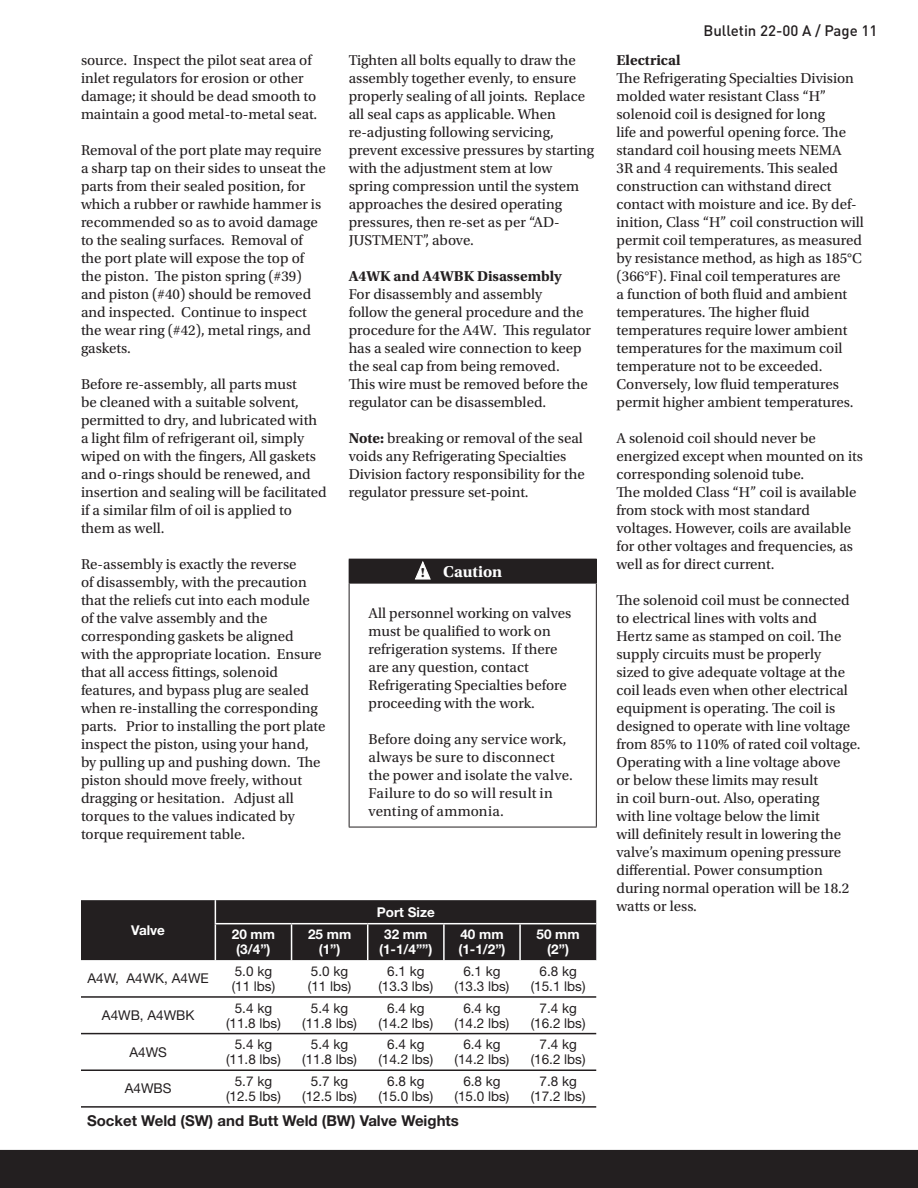
<style>
.page{position:relative;width:918px;height:1188px;background:#fff}
.page>*{position:absolute;margin:0;border:0;box-sizing:border-box;transform-origin:0 0}
.t1{font:700 16.5px "Utopia Std";color:#fff}
.t2{font:15px/18px "Utopia Std";color:#231f20}
.t3{font:700 15px "Helvetica Neue LT Std";color:#231f20}
.t4{font:700 15px "Utopia Std";color:#231f20}
.t5{font:500 15px "DINOT";color:#231f20}
.t6{font:13.5px/15px "Helvetica Neue LT Std";color:#231f20;text-align:center}
.t7{font:700 13.5px/15px "Helvetica Neue LT Std";color:#fff;text-align:center}
.t8{font:700 13.5px "Utopia Std";color:#231f20}
.s1{font-weight:700}
</style>
<div class="page">
<div style="left:0;top:1150px;width:918px;height:38px;background:#231f20"></div>
<svg style="left:81px;top:960px;width:515px;height:75px"></svg>
<hr style="left:81px;top:996px;width:515px;height:2px;background:#231f20">
<hr style="left:81px;top:1033px;width:515px;height:1px;background:#231f20">
<hr style="left:81px;top:1069px;width:515px;height:2px;background:#231f20">
<div style="left:81px;top:900px;width:515px;height:60px;background:#231f20"></div>
<hr style="left:215px;top:923px;width:77px;height:1px;background:#fff">
<hr style="left:215px;top:924px;width:1px;height:36px;background:#fff">
<hr style="left:292px;top:923px;width:76px;height:1px;background:#fff">
<hr style="left:291px;top:924px;width:1px;height:36px;background:#fff">
<hr style="left:368px;top:923px;width:76px;height:1px;background:#fff">
<hr style="left:367px;top:924px;width:1px;height:36px;background:#fff">
<hr style="left:444px;top:923px;width:76px;height:1px;background:#fff">
<hr style="left:443px;top:924px;width:2px;height:36px;background:#fff">
<hr style="left:520px;top:923px;width:76px;height:1px;background:#fff">
<hr style="left:519px;top:924px;width:2px;height:36px;background:#fff">
<hr style="left:81px;top:1106px;width:515px;height:2px;background:#231f20">
<div style="left:349px;top:559px;width:247px;height:24px;background:#231f20"></div>
<hr style="left:349px;top:559px;width:248px;height:1px;background:#231f20">
<svg style="left:596px;top:560px;width:1px;height:23px"></svg>
<hr style="left:349px;top:583px;width:248px;height:1px;background:#231f20">
<hr style="left:349px;top:584px;width:1px;height:243px;background:#231f20">
<hr style="left:596px;top:584px;width:1px;height:243px;background:#231f20">
<hr style="left:349px;top:827px;width:248px;height:1px;background:#231f20">
<svg style="left:414px;top:561px;width:17px;height:19px"></svg>
<p class="t2" style="left:81px;top:52px;width:238px">source. Inspect the pilot seat area of inlet regulators for erosion or other damage; it should be dead smooth to maintain a good metal-to-metal seat.</p>
<p class="t2" style="left:81px;top:142px;width:246px">Removal of the port plate may require a sharp tap on their sides to unseat the parts from their sealed position, for which a rubber or rawhide hammer is recommended so as to avoid damage to the sealing surfaces. Removal of the port plate will expose the top of the piston. The piston spring (#39) and piston (#40) should be removed and inspected. Continue to inspect the wear ring (#42), metal rings, and gaskets.</p>
<p class="t2" style="left:81px;top:376px;width:247px">Before re-assembly, all parts must<br>be cleaned with a suitable solvent, permitted to dry, and lubricated with a light film of refrigerant oil, simply wiped on with the fingers, All gaskets and o-rings should be renewed, and insertion and sealing will be facilitated if a similar film of oil is applied to them as well.</p>
<p class="t2" style="left:81px;top:556px;width:246px">Re-assembly is exactly the reverse<br>of disassembly, with the precaution that the reliefs cut into each module of the valve assembly and the corresponding gaskets be aligned with the appropriate location. Ensure that all access fittings, solenoid features, and bypass plug are sealed when re-installing the corresponding parts. Prior to installing the port plate inspect the piston, using your hand, by pulling up and pushing down. The piston should move freely, without dragging or hesitation. Adjust all torques to the values indicated by torque requirement table.</p>
<p class="t2" style="left:349px;top:52px;width:247px">Tighten all bolts equally to draw the assembly together evenly, to ensure properly sealing of all joints. Replace all seal caps as applicable. When re-adjusting following servicing, prevent excessive pressures by starting with the adjustment stem at low spring compression until the system approaches the desired operating pressures, then re-set as per “AD-JUSTMENT”, above.</p>
<p class="t4" style="left:349px;top:270px;width:215px">A4WK and A4WBK Disassembly</p>
<p class="t2" style="left:349px;top:286px;width:244px">For disassembly and assembly<br>follow the general procedure and the procedure for the A4W. This regulator has a sealed wire connection to keep the seal cap from being removed.<br>This wire must be removed before the regulator can be disassembled.</p>
<p class="t2" style="left:349px;top:430px;width:237px"><span class="s1">Note:</span> breaking or removal of the seal voids any Refrigerating Specialties Division factory responsibility for the regulator pressure set-point.</p>
<p class="t1" style="left:443px;top:565px;width:61px">Caution</p>
<p class="t2" style="left:369px;top:606px;width:204px">All personnel working on valves must be qualified to work on refrigeration systems. If there are any question, contact<br>Refrigerating Specialties before proceeding with the work.</p>
<p class="t2" style="left:369px;top:732px;width:206px">Before doing any service work, always be sure to disconnect the power and isolate the valve.<br>Failure to do so will result in venting of ammonia.</p>
<p class="t8" style="left:421px;top:568px;width:6px">!</p>
<p class="t7" style="left:377px;top:906px;width:60px">Port Size</p>
<p class="t7" style="left:131px;top:924px;width:35px">Valve</p>
<p class="t7" style="left:232px;top:928px;width:45px">20 mm (3/4”)</p>
<p class="t7" style="left:308px;top:928px;width:45px">25 mm (1”)</p>
<p class="t7" style="left:379px;top:928px;width:55px">32 mm (1-1/4””)</p>
<p class="t7" style="left:458px;top:928px;width:49px;text-align:left">40 mm (1-1/2”)</p>
<p class="t7" style="left:537px;top:928px;width:45px">50 mm (2”)</p>
<p class="t6" style="left:88px;top:972px;width:123px">A4W, A4WK, A4WE</p>
<p class="t6" style="left:232px;top:965px;width:45px;text-align:left">5.0 kg (11 lbs)</p>
<p class="t6" style="left:308px;top:965px;width:45px;text-align:left">5.0 kg (11 lbs)</p>
<p class="t6" style="left:378px;top:965px;width:56px">6.1 kg (13.3 lbs)</p>
<p class="t6" style="left:455px;top:965px;width:56px">6.1 kg (13.3 lbs)</p>
<p class="t6" style="left:531px;top:965px;width:56px">6.8 kg (15.1 lbs)</p>
<p class="t6" style="left:102px;top:1009px;width:94px">A4WB, A4WBK</p>
<p class="t6" style="left:226px;top:1001px;width:56px">5.4 kg (11.8 lbs)</p>
<p class="t6" style="left:302px;top:1001px;width:56px">5.4 kg (11.8 lbs)</p>
<p class="t6" style="left:378px;top:1001px;width:56px">6.4 kg (14.2 lbs)</p>
<p class="t6" style="left:455px;top:1001px;width:56px">6.4 kg (14.2 lbs)</p>
<p class="t6" style="left:531px;top:1001px;width:56px">7.4 kg (16.2 lbs)</p>
<p class="t6" style="left:129px;top:1046px;width:39px">A4WS</p>
<p class="t6" style="left:226px;top:1038px;width:56px">5.4 kg (11.8 lbs)</p>
<p class="t6" style="left:302px;top:1038px;width:56px">5.4 kg (11.8 lbs)</p>
<p class="t6" style="left:378px;top:1038px;width:56px">6.4 kg (14.2 lbs)</p>
<p class="t6" style="left:455px;top:1038px;width:56px">6.4 kg (14.2 lbs)</p>
<p class="t6" style="left:531px;top:1038px;width:56px">7.4 kg (16.2 lbs)</p>
<p class="t6" style="left:125px;top:1082px;width:48px">A4WBS</p>
<p class="t6" style="left:226px;top:1075px;width:56px">5.7 kg (12.5 lbs)</p>
<p class="t6" style="left:302px;top:1075px;width:56px">5.7 kg (12.5 lbs)</p>
<p class="t6" style="left:378px;top:1075px;width:56px">6.8 kg (15.0 lbs)</p>
<p class="t6" style="left:455px;top:1075px;width:56px">6.8 kg (15.0 lbs)</p>
<p class="t6" style="left:531px;top:1075px;width:56px">7.8 kg (17.2 lbs)</p>
<p class="t3" style="left:87px;top:1115px;width:373px">Socket Weld (SW) and Butt Weld (BW) Valve Weights</p>
<p class="t5" style="left:703px;top:25px;width:176px">Bulletin 22-00 A / Page 11</p>
<p class="t4" style="left:616px;top:54px;width:66px">Electrical</p>
<p class="t2" style="left:616px;top:70px;width:249px">The Refrigerating Specialties Division molded water resistant Class “H” solenoid coil is designed for long<br>life and powerful opening force. The standard coil housing meets NEMA<br>3R and 4 requirements. This sealed construction can withstand direct contact with moisture and ice. By def&shy;inition, Class “H” coil construction will permit coil temperatures, as mea sured by resistance method, as high as 185°C (366°F). Final coil temperatures are<br>a function of both fluid and ambient temperatures. The higher fluid temperatures require lower ambient temperatures for the maximum coil temperature not to be exceeded.<br>Conversely, low fluid tem peratures permit higher ambient temperatures.</p>
<p class="t2" style="left:616px;top:430px;width:248px">A solenoid coil should never be energized except when mounted on its corresponding solenoid tube.<br>The molded Class “H” coil is available from stock with most standard voltages. However, coils are available for other voltages and frequencies, as well as for direct current.</p>
<p class="t2" style="left:616px;top:592px;width:246px">The solenoid coil must be connected to electrical lines with volts and<br>Hertz same as stamped on coil. The supply circuits must be properly<br>sized to give adequate voltage at the coil leads even when other electrical equipment is operating. The coil is designed to operate with line voltage from 85% to 110% of rated coil voltage.<br>Operating with a line voltage above<br>or below these limits may result<br>in coil burn-out. Also, operating<br>with line voltage below the limit<br>will definitely result in lowering the valve’s maximum opening pressure differential. Power consumption during nor mal operation will be 18.2 watts or less.</p>
</div>
